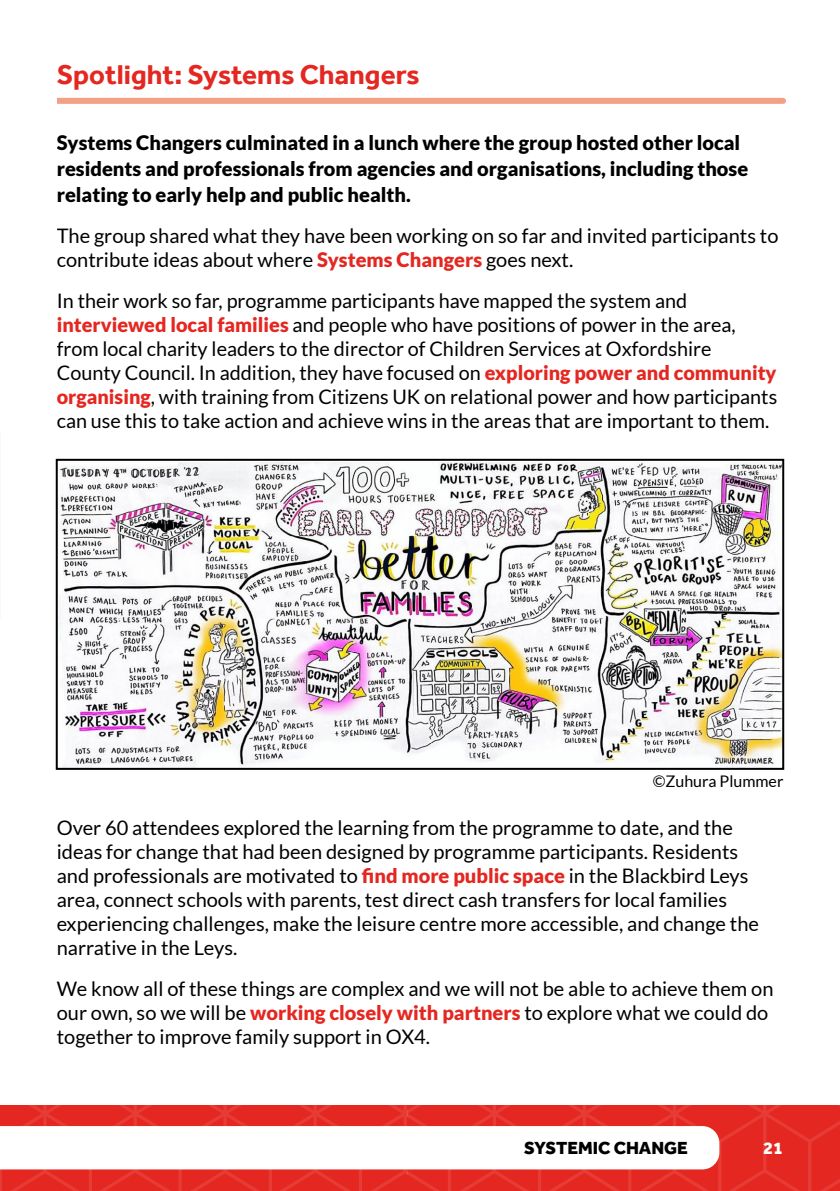
<style>
.page{position:relative;width:840px;height:1191px;background:#fff}
.page>*{position:absolute;margin:0;border:0;box-sizing:border-box;transform-origin:0 0}
.t1{font:700 28px "Effra";color:#e42720}
.t2{font:20px/24px "Lato";color:#000}
.t3{font:900 20px/26px "Lato";color:#000}
.t4{font:800 18px "Effra";color:#000}
.t5{font:800 18px "Effra";color:#fff}
.t6{font:16px "Lato";color:#000}
.s1{font-weight:900;color:#e42720}
</style>
<div class="page">
<svg style="left:0;top:1106px;width:839px;height:85px"></svg>
<div style="left:0;top:98px;width:782px;height:6px;background:#f3a084"></div>
<div style="left:0;top:89px;width:57px;height:406px;background:#fff"></div>
<img style="left:59px;top:462px;width:721px;height:305px">
<div style="left:56px;top:459px;width:727px;height:311px;border:2px solid #000"></div>
<h1 class="t1" style="left:57px;top:58px;width:364px">Spotlight: Systems Changers</h1>
<p class="t3" style="left:57px;top:130px;width:692px">Systems Changers culminated in a lunch where the group hosted other local residents and professionals from agencies and organisations, including those relating to early help and public health.</p>
<p class="t2" style="left:57px;top:224px;width:722px">The group shared what they have been working on so far and invited participants to contribute ideas about where <span class="s1">Systems Changers</span> goes next.</p>
<p class="t2" style="left:57px;top:289px;width:721px">In their work so far, programme participants have mapped the system and <span class="s1">interviewed local families</span> and people who have positions of power in the area, from local charity leaders to the director of Children Services at Oxfordshire County Council. In addition, they have focused on <span class="s1">exploring power and community organising</span>, with training from Citizens UK on relational power and how participants can use this to take action and achieve wins in the areas that are important to them.</p>
<p class="t6" style="left:652px;top:772px;width:132px">©Zuhura Plummer</p>
<p class="t2" style="left:57px;top:816px;width:703px">Over 60 attendees explored the learning from the programme to date, and the ideas for change that had been designed by programme participants. Residents and professionals are motivated to <span class="s1">find more public space</span> in the Blackbird Leys area, connect schools with parents, test direct cash transfers for local families experiencing challenges, make the leisure centre more accessible, and change the narrative in the Leys.</p>
<p class="t2" style="left:57px;top:977px;width:717px">We know all of these things are complex and we will not be able to achieve them on our own, so we will be <span class="s1">working closely with partners</span> to explore what we could do together to improve family support in OX4.</p>
<p class="t4" style="left:523px;top:1137px;width:165px">SYSTEMIC CHANGE</p>
<p class="t4" style="left:552px;top:1137px;width:137px">INTRODUCTION</p>
<p class="t5" style="left:762px;top:1137px;width:22px">21</p>
</div>
